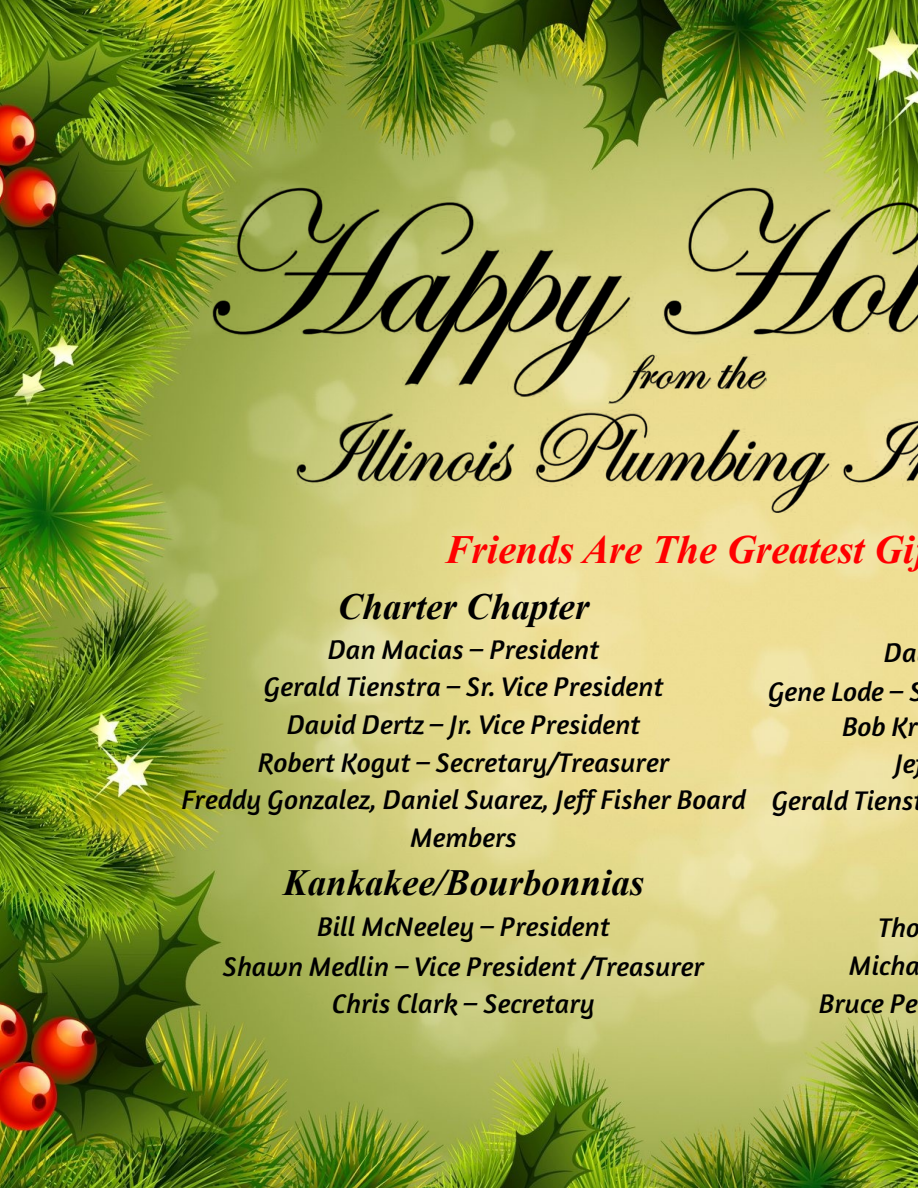
<style>
.page{position:relative;width:918px;height:1188px;background:#fff}
.page>*{position:absolute;margin:0;border:0;box-sizing:border-box;transform-origin:0 0}
.t1{font:italic 700 40.05px "Times New Roman";color:#f00}
.t2{font:italic 700 36.9px "Times New Roman";color:#000}
.t3{font:italic 27.75px/37.7px "Amaranth";color:#000;text-align:right}
</style>
<div class="page">
<img style="left:0;top:0;width:918px;height:1188px">
<img style="left:213px;top:188px;width:705px;height:208px">
<img style="left:297px;top:410px;width:621px;height:103px">
<svg style="left:608px;top:354px;width:159px;height:63px;background:#e6d88e"></svg>
<img style="left:609px;top:355px;width:157px;height:48px">
<h1 class="t1" style="left:445px;top:522px;width:471px">Friends Are The Greatest Gi</h1>
<h2 class="t2" style="left:338px;top:580px;width:253px">Charter Chapter</h2>
<p class="t3" style="left:182px;top:631px;width:566px;text-align:center">Dan Macias – President<br>Gerald Tienstra – Sr. Vice President<br>David Dertz – Jr. Vice President<br>Robert Kogut – Secretary/Treasurer<br>Freddy Gonzalez, Daniel Suarez, Jeff Fisher Board<br>Members</p>
<h2 class="t2" style="left:283px;top:857px;width:363px">Kankakee/Bourbonnias</h2>
<p class="t3" style="left:223px;top:907px;width:482px;line-height:39.8px;text-align:center">Bill McNeeley – President<br>Shawn Medlin – Vice President /Treasurer</p>
<p class="t3" style="left:332px;top:984px;width:264px">Chris Clark – Secretary</p>
<p class="t3" style="left:768px;top:633px;width:157px;line-height:39.8px">Da<br>Gene Lode – S</p>
<p class="t3" style="left:772px;top:708px;width:148px;line-height:37.2px">Bob Kr<br>Je<br>Gerald Tiens</p>
<p class="t3" style="left:819px;top:909px;width:102px">Tho<br>Micha<br>Bruce Pe</p>
</div>
